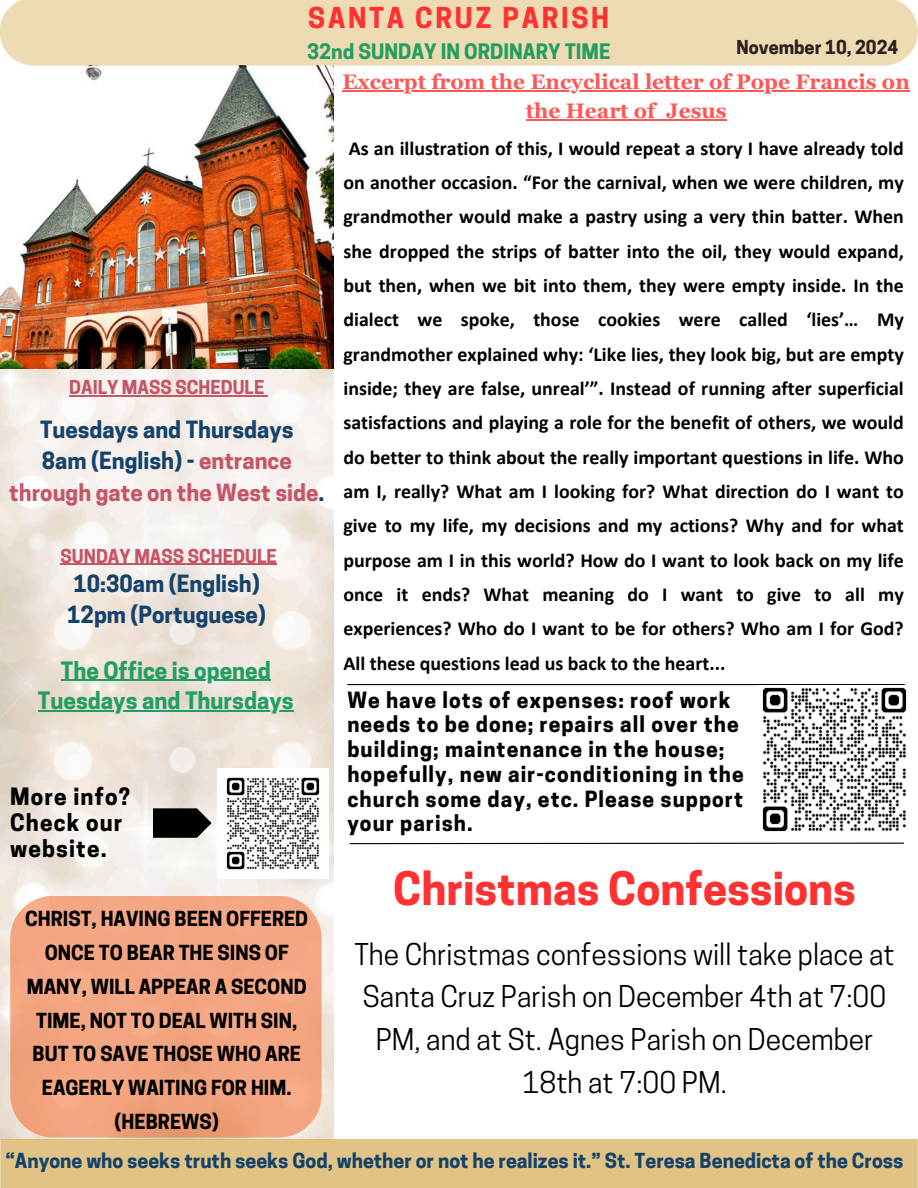
<style>
.page{position:relative;width:918px;height:1188px;background:#fff}
.page>*{position:absolute;margin:0;border:0;box-sizing:border-box;transform-origin:0 0}
.t1{font:700 43.2px "Cooper Hewitt";color:#ff3131}
.t2{font:28.2px/42.8px "Cooper Hewitt";color:#000;text-align:center}
.t3{font:700 27px "Cooper Hewitt";letter-spacing:.1em;color:#ff3131}
.t4{font:700 22.5px "Cooper Hewitt";color:#239e62}
.t5{font:700 22.5px/25.8px "Cooper Hewitt";letter-spacing:.05em;color:#000}
.t6{font:700 22.35px/31.5px "Cooper Hewitt";color:#15426b;text-align:center}
.t7{font:700 21px/24.8px "Cooper Hewitt";letter-spacing:.05em;color:#000}
.t8{font:700 21px/29.2px "Georgia Pro";color:#ff5757;text-align:center}
.t9{font:700 20.1px "Cooper Hewitt";color:#239e62}
.t10{font:700 19.95px/34.3px "Calibri";color:#000;text-align:justify}
.t11{font:700 19.5px/33.8px "Cooper Hewitt";color:#000;text-align:center}
.t12{font:700 19.5px "Cooper Hewitt";color:#15426b}
.t13{font:700 18px "Cooper Hewitt";color:#c65566}
.t14{font:700 18px "Cooper Hewitt";color:#2a201d}
.s1{color:#c65566}
</style>
<div class="page">
<img style="left:0;top:66px;width:334px;height:309px">
<img style="left:0;top:369px;width:333px;height:771px">
<svg style="left:349px;top:842px;width:555px;height:3px"></svg>
<div style="left:0;top:0;width:918px;height:66px;background:#eedbb3"></div>
<svg style="left:10px;top:896px;width:312px;height:241px;background:#f3a682"></svg>
<hr style="left:347px;top:684px;width:558px;height:1px;background:#000">
<svg style="left:153px;top:808px;width:59px;height:30px;background:#232322"></svg>
<img style="left:762px;top:687px;width:145px;height:145px">
<img style="left:218px;top:768px;width:110px;height:110px">
<hr style="left:342px;top:90px;width:568px;height:1px;background:#ff5757">
<hr style="left:526px;top:119px;width:130px;height:1px;background:#ff5757">
<hr style="left:666px;top:119px;width:60px;height:1px;background:#ff5757">
<hr style="left:69px;top:395px;width:195px;height:2px;background:#c65566">
<hr style="left:60px;top:564px;width:217px;height:1px;background:#c65566">
<hr style="left:61px;top:680px;width:210px;height:1px;background:#239e62">
<hr style="left:38px;top:710px;width:256px;height:1px;background:#239e62">
<p class="t3" style="left:308px;top:8px;width:302px">SANTA CRUZ PARISH</p>
<p class="t9" style="left:307px;top:44px;width:305px">32nd SUNDAY IN ORDINARY TIME</p>
<h4 class="t14" style="left:737px;top:40px;width:163px">November 10, 2024</h4>
<h4 class="t13" style="left:69px;top:381px;width:197px">DAILY MASS SCHEDULE</h4>
<h4 class="t6" style="left:9px;top:417px;width:317px">Tuesdays and Thursdays<br>8am (English) - <span class="s1">entrance through gate on the West side</span>.</h4>
<h4 class="t13" style="left:60px;top:549px;width:218px">SUNDAY MASS SCHEDULE</h4>
<p class="t6" style="left:67px;top:571px;width:200px;line-height:30.9px;text-align:left">10:30am (English)<br>12pm (Portuguese)</p>
<p class="t4" style="left:61px;top:662px;width:211px">The Office is opened</p>
<h5 class="t4" style="left:38px;top:692px;width:257px">Tuesdays and Thursdays</h5>
<h4 class="t5" style="left:10px;top:787px;width:121px">More info?<br>Check our website.</h4>
<h3 class="t11" style="left:25px;top:905px;width:285px">CHRIST, HAVING BEEN OFFERED<br>ONCE TO BEAR THE SINS OF<br>MANY, WILL APPEAR A SECOND<br>TIME, NOT TO DEAL WITH SIN,<br>BUT TO SAVE THOSE WHO ARE<br>EAGERLY WAITING FOR HIM. (HEBREWS)</h3>
<h4 class="t8" style="left:342px;top:67px;width:569px">Excerpt from the Encyclical letter of Pope Francis on the Heart of Jesus</h4>
<h1 class="t10" style="left:344px;top:133px;width:562px">As an illustration of this, I would repeat a story I have already told on another occasion. “For the carnival, when we were children, my grandmother would make a pastry using a very thin batter. When she dropped the strips of batter into the oil, they would expand, but then, when we bit into them, they were empty inside. In the dialect we spoke, those cookies were called ‘lies’… My grandmother explained why: ‘Like lies, they look big, but are empty inside; they are false, unreal’”. Instead of running after superficial satisfactions and playing a role for the benefit of others, we would do better to think about the really important questions in life. Who am I, really? What am I looking for? What direction do I want to give to my life, my decisions and my actions? Why and for what purpose am I in this world? How do I want to look back on my life once it ends? What meaning do I want to give to all my experiences? Who do I want to be for others? Who am I for God?<br>All these questions lead us back to the heart...</h1>
<h6 class="t7" style="left:347px;top:690px;width:398px">We have lots of expenses: roof work needs to be done; repairs all over the building; maintenance in the house; hopefully, new air-conditioning in the church some day, etc. Please support your parish.</h6>
<p class="t1" style="left:393px;top:873px;width:464px">Christmas Confessions</p>
<h6 class="t2" style="left:354px;top:936px;width:542px">The Christmas confessions will take place at Santa Cruz Parish on December 4th at 7:00<br>PM, and at St. Agnes Parish on December 18th at 7:00 PM.</h6>
<p class="t12" style="left:5px;top:1154px;width:900px">“Anyone who seeks truth seeks God, whether or not he realizes it.” St. Teresa Benedicta of the Cross</p>
</div>
